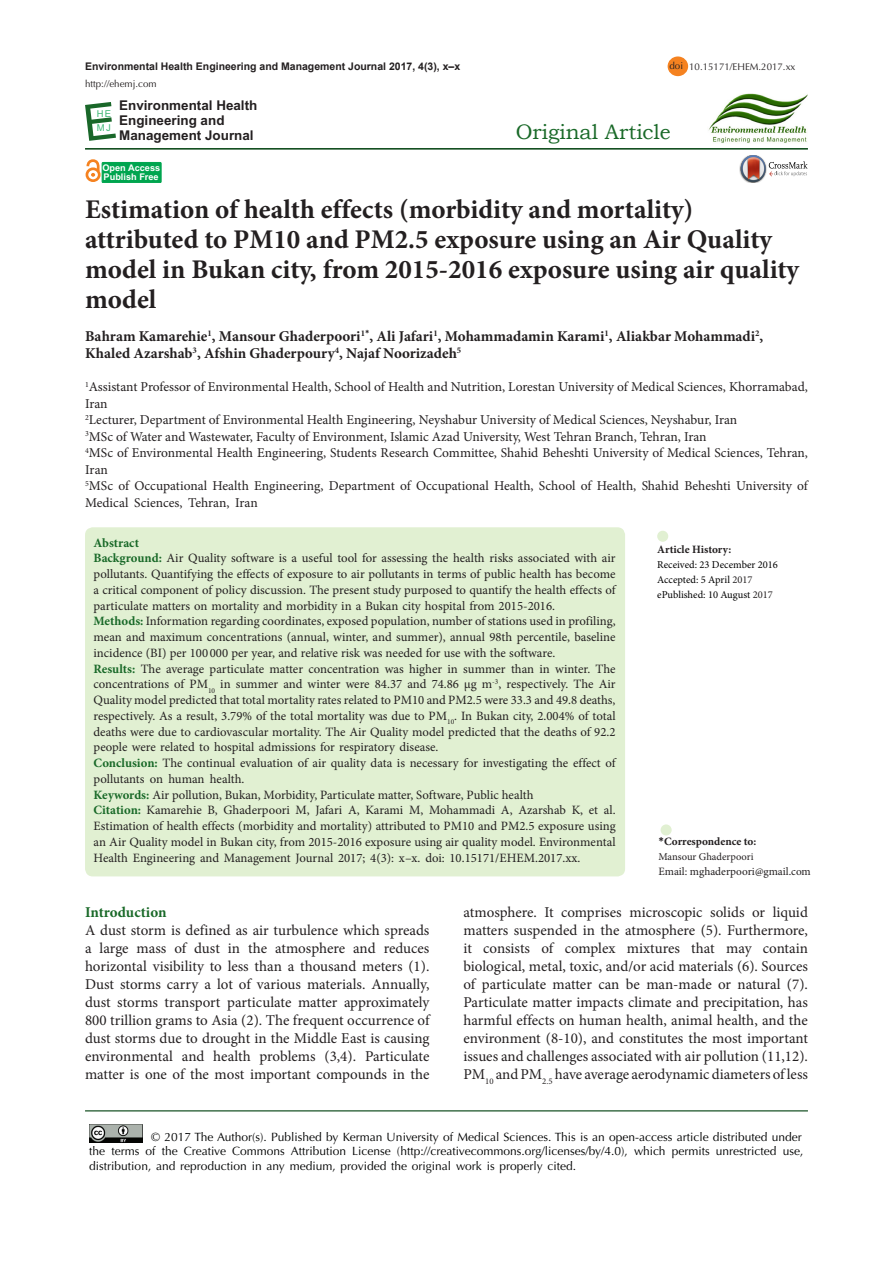
<style>
.page{position:relative;width:893px;height:1263px;background:#fff}
.page>*{position:absolute;margin:0;border:0;box-sizing:border-box;transform-origin:0 0}
.Default{font:700 27px/30px "Minion Pro";color:#231f20}
.t1{font:21px "Bookman Old Style";color:#196928}
.t2{font:15px/18px "Minion Pro";letter-spacing:-.005em;color:#231f20;text-align:justify}
.Default-2{font:700 15px/16.5px "Minion Pro";color:#231f20}
.t3{font:700 15px "Minion Pro";letter-spacing:-.005em;color:#196928}
.Default-3{font:13.5px/16.5px "Minion Pro";color:#231f20}
.t4{font:700 13.5px/15px "Arial";color:#231f20}
.Default-4{font:12.75px/15.8px "Minion Pro";color:#231f20;text-align:justify}
.Default-5{font:700 12.75px "Minion Pro";color:#196928}
.t5{font:12px/14.4px "Optima LT Std";color:#010202}
.t6{font:700 11.25px "Minion Pro";color:#231f20}
.t7{font:11.25px "Minion Pro";color:#231f20}
.t8{font:10.5px "Minion Pro";color:#000}
.t9{font:700 10.5px "Arial";color:#231f20}
.t10{font:10.5px "Minion Pro";color:#231f20}
.t11{font:9.75px "Optima LT Std";color:#231f20}
.t12{font:9.45px/14.5px "Arial";color:#41b977}
.t13{font:700 9.15px/9px "Arial";color:#fff}
.s1{font-weight:700;color:#196928}
.s2{color:#231f20}
.s3{font-family:"Calibri"}
</style>
<div class="page">
<hr style="left:85px;top:148px;width:723px;height:2px;background:#00410f">
<div style="left:85px;top:527px;width:540px;height:349px;background:#e1f0d2;border-radius:8px"></div>
<div style="left:661px;top:824px;width:11px;height:11px;background:#e1f0d2;border-radius:50%"></div>
<div style="left:657px;top:531px;width:11px;height:11px;background:#e1f0d2;border-radius:50%"></div>
<hr style="left:85px;top:1110px;width:723px;height:1px;background:#00410f">
<svg style="left:85px;top:102px;width:31px;height:39px"></svg>
<img style="left:89px;top:1124px;width:54px;height:19px">
<div style="left:668px;top:56px;width:20px;height:20px;background:#f58220;border-radius:50%"></div>
<div style="left:102px;top:162px;width:59px;height:21px;background:#00a54f"></div>
<div style="left:102px;top:162px;width:59px;height:21px;border:1px solid #00a54f"></div>
<div style="left:86px;top:167px;width:15px;height:15px;border:3px solid #f58220;border-radius:50%"></div>
<svg style="left:85px;top:161px;width:16px;height:16px"></svg>
<img style="left:708px;top:94px;width:100px;height:49px">
<img style="left:739px;top:163px;width:2px;height:13px">
<svg style="left:741px;top:155px;width:66px;height:27px"></svg>
<p class="t9" style="left:85px;top:59px;width:377px">Environmental Health Engineering and Management Journal 2017, 4(3), x–x</p>
<p class="t11" style="left:85px;top:78px;width:73px">http://ehemj.com</p>
<p class="t12" style="left:97px;top:106px;width:16px">HE<br>MJ</p>
<p class="t4" style="left:119px;top:98px;width:140px">Environmental Health<br>Engineering and<br>Management Journal</p>
<p class="t13" style="left:102px;top:164px;width:59px">Open Access<br>Publish Free</p>
<p class="t11" style="left:669px;top:60px;width:15px">doi</p>
<p class="t11" style="left:689px;top:61px;width:108px">10.15171/EHEM.2017.xx</p>
<p class="t1" style="left:516px;top:118px;width:156px">Original Article</p>
<p class="Default" style="left:85px;top:194px;width:716px">Estimation of health effects (morbidity and mortality) attributed to PM10 and PM2.5 exposure using an Air Quality model in Bukan city, from 2015-2016 exposure using air quality model</p>
<p class="Default-2" style="left:85px;top:328px;width:680px">Bahram Kamarehie<sup>1</sup>, Mansour Ghaderpoori<sup>1</sup><sup>*</sup>, Ali Jafari<sup>1</sup>, Mohammadamin Karami<sup>1</sup>, Aliakbar Mohammadi<sup>2</sup>,<br>Khaled Azarshab<sup>3</sup>, Afshin Ghaderpoury<sup>4</sup>, Najaf Noorizadeh<sup>5</sup></p>
<p class="Default-3" style="left:85px;top:379px;width:724px"><sup>1</sup>Assistant Professor of Environmental Health, School of Health and Nutrition, Lorestan University of Medical Sciences, Khorramabad,<br>Iran</p>
<p class="Default-3" style="left:85px;top:412px;width:654px"><sup>2</sup>Lecturer, Department of Environmental Health Engineering, Neyshabur University of Medical Sciences, Neyshabur, Iran</p>
<p class="Default-3" style="left:85px;top:428px;width:623px"><sup>3</sup>MSc of Water and Wastewater, Faculty of Environment, Islamic Azad University, West Tehran Branch, Tehran, Iran</p>
<p class="Default-3" style="left:85px;top:445px;width:724px"><sup>4</sup>MSc of Environmental Health Engineering, Students Research Committee, Shahid Beheshti University of Medical Sciences, Tehran,<br>Iran</p>
<p class="Default-3" style="left:85px;top:478px;width:724px"><sup>5</sup>MSc of Occupational Health Engineering, Department of Occupational Health, School of Health, Shahid Beheshti University of<br>Medical Sciences, Tehran, Iran</p>
<p class="Default-5" style="left:94px;top:533px;width:47px">Abstract</p>
<p class="Default-4" style="left:94px;top:550px;width:523px"><span class="s1">Background:</span> Air Quality software is a useful tool for assessing the health risks associated with air pollutants. Quantifying the effects of exposure to air pollutants in terms of public health has become a critical component of policy discussion. The present study purposed to quantify the health effects of particulate matters on mortality and morbidity in a Bukan city hospital from 2015-2016.</p>
<p class="Default-4" style="left:94px;top:613px;width:524px"><span class="s1">Methods:</span> Information regarding coordinates, exposed population, number of stations used in profiling, mean and maximum concentrations (annual, winter, and summer), annual 98th percentile, baseline incidence (BI) per 100 000 per year, and relative risk was needed for use with the software.</p>
<p class="Default-4" style="left:94px;top:661px;width:524px"><span class="s1">Results:</span> The average particulate matter concentration was higher in summer than in winter. The concentrations of PM<sub>10</sub> in summer and winter were 84.37 and 74.86 μg m<sup>-3</sup>, respectively. The Air Quality model predicted that total mortality rates related to PM10 and PM2.5 were 33.3 and 49.8 deaths, respectively. As a result, 3.79% of the total mortality was due to PM<sub>10</sub>. In Bukan city, 2.004% of total deaths were due to cardiovascular mortality. The Air Quality model predicted that the deaths of 92.2 people were related to hospital admissions for respiratory disease.</p>
<p class="Default-4" style="left:94px;top:755px;width:524px"><span class="s1">Conclusion:</span> The continual evaluation of air quality data is necessary for investigating the effect of pollutants on human health.</p>
<p class="Default-4" style="left:94px;top:787px;width:441px"><span class="s1">Keywords:</span> Air pollution, Bukan, Morbidity, Particulate matter, Software, Public health</p>
<p class="Default-4" style="left:94px;top:802px;width:524px"><span class="s1">Citation:</span> Kamarehie B, Ghaderpoori M, Jafari A, Karami M, Mohammadi A, Azarshab K, et al.<br>Estimation of health effects (morbidity and mortality) attributed to PM10 and PM2.5 exposure using an Air Quality model in Bukan city, from 2015-2016 exposure using air quality model. Environmental Health Engineering and Management Journal 2017; 4(3): x–x. doi: 10.15171/EHEM.2017.xx.</p>
<p class="t6" style="left:657px;top:541px;width:76px">Article History:</p>
<p class="t8" style="left:657px;top:557px;width:122px">Received: 23 December 2016</p>
<p class="t8" style="left:657px;top:572px;width:97px">Accepted: 5 April <span class="s2">2017</span></p>
<p class="t8" style="left:657px;top:587px;width:117px">ePublished: 10 August <span class="s2">2017</span></p>
<p class="t6" style="left:658px;top:834px;width:99px"><span class="s3">*</span>Correspondence to:</p>
<p class="t10" style="left:658px;top:850px;width:97px">Mansour Ghaderpoori</p>
<p class="t7" style="left:658px;top:864px;width:154px">Email: mghaderpoori@gmail.com</p>
<p class="t3" style="left:85px;top:901px;width:83px">Introduction</p>
<p class="t2" style="left:85px;top:921px;width:346px">A dust storm is defined as air turbulence which spreads a large mass of dust in the atmosphere and reduces horizontal visibility to less than a thousand meters (1).<br>Dust storms carry a lot of various materials. Annually, dust storms transport particulate matter approximately 800 trillion grams to Asia (2). The frequent occurrence of dust storms due to drought in the Middle East is causing environmental and health problems (3,4). Particulate matter is one of the most important compounds in the</p>
<p class="t2" style="left:463px;top:903px;width:346px">atmosphere. It comprises microscopic solids or liquid matters suspended in the atmosphere (5). Furthermore, it consists of complex mixtures that may contain biological, metal, toxic, and/or acid materials (6). Sources of particulate matter can be man-made or natural (7).<br>Particulate matter impacts climate and precipitation, has harmful effects on human health, animal health, and the environment (8-10), and constitutes the most important issues and challenges associated with air pollution (11,12).<br>PM<sub>10</sub> and PM<sub>2.5</sub> have average aerodynamic diameters of less</p>
<p class="t5" style="left:89px;top:1130px;width:715px;text-indent:62px">© 2017 The Author(s). Published by Kerman University of Medical Sciences. This is an open-access article distributed under the terms of the Creative Commons Attribution License (http://creativecommons.org/licenses/by/4.0), which permits unrestricted use, distribution, and reproduction in any medium, provided the original work is properly cited.</p>
</div>
